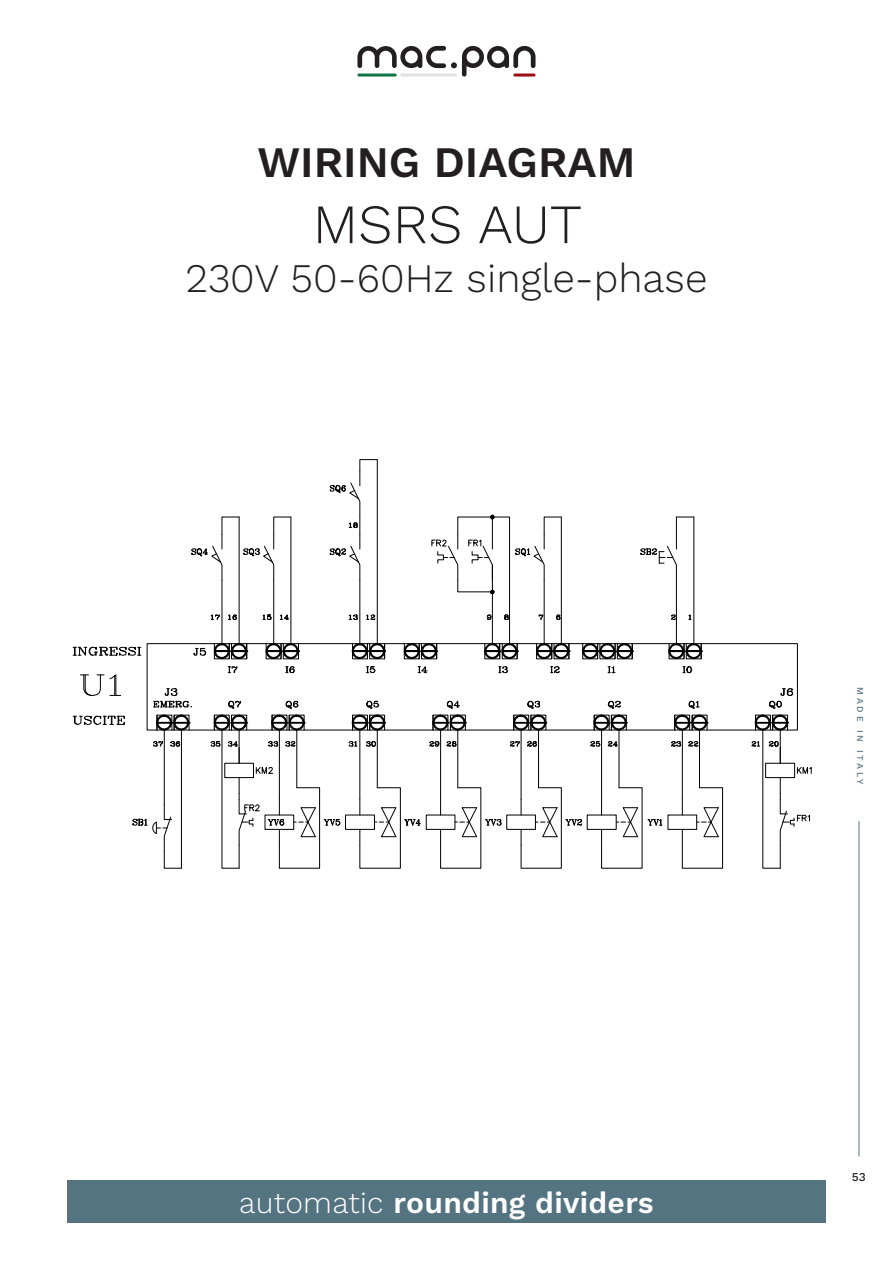
<style>
.page{position:relative;width:893px;height:1263px;background:#fff}
.page>*{position:absolute;margin:0;border:0;box-sizing:border-box;transform-origin:0 0}
.t1{font:300 55.5px "Work Sans";color:#231f20}
.t2{font:600 43.5px "Work Sans";color:#231f20}
.t3{font:300 40.5px "Work Sans";color:#231f20}
.t4{font:600 30px "Work Sans";letter-spacing:.01em;color:#fff}
.t5{font:500 12px "Work Sans";color:#231f20}
.t6{font:500 9px "Work Sans";letter-spacing:.3em;color:#557482}
.s1{font-weight:300}
</style>
<div class="page">
<div style="left:67px;top:1180px;width:759px;height:42px;background:#557482"></div>
<hr style="left:859px;top:821px;width:1px;height:335px;background:#557482">
<svg style="left:266px;top:645px;width:33px;height:14px"></svg>
<svg style="left:352px;top:645px;width:34px;height:14px"></svg>
<div style="left:156px;top:715px;width:16px;height:15px;border:1px solid #000;border-radius:50%"></div>
<svg style="left:157px;top:715px;width:33px;height:13px"></svg>
<svg style="left:594px;top:715px;width:33px;height:13px"></svg>
<svg style="left:513px;top:715px;width:34px;height:13px"></svg>
<svg style="left:433px;top:715px;width:33px;height:13px"></svg>
<svg style="left:674px;top:715px;width:34px;height:13px"></svg>
<svg style="left:191px;top:516px;width:100px;height:65px"></svg>
<svg style="left:132px;top:804px;width:50px;height:65px"></svg>
<div style="left:668px;top:815px;width:29px;height:15px;border:1px solid #000"></div>
<svg style="left:682px;top:787px;width:41px;height:82px"></svg>
<div style="left:587px;top:815px;width:29px;height:15px;border:1px solid #000"></div>
<svg style="left:601px;top:787px;width:61px;height:82px"></svg>
<div style="left:506px;top:815px;width:30px;height:15px;border:1px solid #000"></div>
<svg style="left:520px;top:787px;width:62px;height:82px"></svg>
<div style="left:426px;top:815px;width:29px;height:15px;border:1px solid #000"></div>
<svg style="left:440px;top:787px;width:62px;height:82px"></svg>
<div style="left:147px;top:643px;width:651px;height:87px;border:1px solid #000"></div>
<hr style="left:164px;top:730px;width:1px;height:75px;background:#000">
<hr style="left:181px;top:730px;width:1px;height:138px;background:#000">
<hr style="left:682px;top:730px;width:1px;height:69px;background:#000">
<hr style="left:699px;top:730px;width:1px;height:58px;background:#000">
<hr style="left:601px;top:730px;width:1px;height:69px;background:#000">
<hr style="left:619px;top:730px;width:1px;height:58px;background:#000">
<hr style="left:521px;top:730px;width:1px;height:69px;background:#000">
<hr style="left:538px;top:730px;width:1px;height:58px;background:#000">
<hr style="left:440px;top:730px;width:1px;height:69px;background:#000">
<hr style="left:457px;top:730px;width:1px;height:58px;background:#000">
<hr style="left:676px;top:580px;width:1px;height:64px;background:#000">
<hr style="left:694px;top:517px;width:1px;height:127px;background:#000">
<hr style="left:360px;top:580px;width:1px;height:64px;background:#000">
<hr style="left:377px;top:460px;width:1px;height:184px;background:#000">
<hr style="left:273px;top:580px;width:1px;height:64px;background:#000">
<hr style="left:291px;top:517px;width:1px;height:127px;background:#000">
<hr style="left:222px;top:580px;width:1px;height:64px;background:#000">
<hr style="left:239px;top:517px;width:1px;height:127px;background:#000">
<svg style="left:688px;top:614px;width:3px;height:6px"></svg>
<svg style="left:348px;top:614px;width:10px;height:6px"></svg>
<svg style="left:366px;top:614px;width:10px;height:6px"></svg>
<svg style="left:262px;top:613px;width:27px;height:7px"></svg>
<svg style="left:210px;top:614px;width:10px;height:6px"></svg>
<svg style="left:228px;top:614px;width:9px;height:6px"></svg>
<svg style="left:153px;top:741px;width:10px;height:6px"></svg>
<svg style="left:170px;top:741px;width:10px;height:6px"></svg>
<svg style="left:671px;top:741px;width:10px;height:6px"></svg>
<svg style="left:688px;top:741px;width:11px;height:6px"></svg>
<svg style="left:590px;top:740px;width:28px;height:7px"></svg>
<svg style="left:510px;top:741px;width:10px;height:6px"></svg>
<svg style="left:527px;top:741px;width:10px;height:6px"></svg>
<svg style="left:429px;top:741px;width:10px;height:6px"></svg>
<svg style="left:446px;top:741px;width:11px;height:6px"></svg>
<svg style="left:228px;top:666px;width:10px;height:7px"></svg>
<svg style="left:286px;top:666px;width:9px;height:7px"></svg>
<svg style="left:366px;top:666px;width:10px;height:7px"></svg>
<svg style="left:418px;top:666px;width:10px;height:7px"></svg>
<svg style="left:499px;top:666px;width:9px;height:7px"></svg>
<svg style="left:551px;top:666px;width:9px;height:7px"></svg>
<svg style="left:683px;top:666px;width:9px;height:7px"></svg>
<svg style="left:228px;top:700px;width:13px;height:9px"></svg>
<svg style="left:286px;top:700px;width:12px;height:9px"></svg>
<svg style="left:366px;top:700px;width:14px;height:9px"></svg>
<svg style="left:447px;top:700px;width:13px;height:9px"></svg>
<svg style="left:527px;top:700px;width:13px;height:9px"></svg>
<svg style="left:608px;top:700px;width:13px;height:9px"></svg>
<svg style="left:688px;top:700px;width:11px;height:9px"></svg>
<svg style="left:73px;top:646px;width:68px;height:10px"></svg>
<svg style="left:73px;top:715px;width:52px;height:10px"></svg>
<svg style="left:671px;top:614px;width:5px;height:6px"></svg>
<svg style="left:404px;top:515px;width:166px;height:144px"></svg>
<svg style="left:329px;top:459px;width:49px;height:122px"></svg>
<svg style="left:640px;top:517px;width:54px;height:64px"></svg>
<svg style="left:193px;top:644px;width:55px;height:15px"></svg>
<svg style="left:153px;top:688px;width:39px;height:20px"></svg>
<svg style="left:769px;top:688px;width:24px;height:21px"></svg>
<div style="left:669px;top:643px;width:15px;height:16px;border:1px solid #000"></div>
<div style="left:668px;top:643px;width:16px;height:16px;border:1px solid #000;border-radius:50%"></div>
<div style="left:686px;top:643px;width:15px;height:16px;border:1px solid #000"></div>
<div style="left:686px;top:643px;width:15px;height:16px;border:1px solid #000;border-radius:50%"></div>
<svg style="left:669px;top:644px;width:33px;height:15px"></svg>
<div style="left:617px;top:643px;width:15px;height:16px;border:1px solid #000"></div>
<div style="left:617px;top:643px;width:15px;height:16px;border:1px solid #000;border-radius:50%"></div>
<div style="left:582px;top:643px;width:16px;height:16px;border:1px solid #000"></div>
<div style="left:582px;top:643px;width:16px;height:16px;border:1px solid #000;border-radius:50%"></div>
<div style="left:600px;top:643px;width:15px;height:16px;border:1px solid #000"></div>
<div style="left:600px;top:643px;width:15px;height:16px;border:1px solid #000;border-radius:50%"></div>
<svg style="left:583px;top:644px;width:50px;height:15px"></svg>
<svg style="left:608px;top:666px;width:7px;height:7px"></svg>
<svg style="left:80px;top:674px;width:41px;height:22px"></svg>
<svg style="left:751px;top:715px;width:61px;height:154px"></svg>
<svg style="left:210px;top:715px;width:211px;height:154px"></svg>
<svg style="left:357px;top:46px;width:178px;height:31px"></svg>
<hr style="left:513px;top:74px;width:22px;height:3px;background:#990f13;border-radius:2px">
<hr style="left:400px;top:74px;width:57px;height:3px;background:#e0e1e3;border-radius:2px">
<hr style="left:357px;top:74px;width:40px;height:3px;background:#107546;border-radius:2px">
<h2 class="t2" style="left:257px;top:129px;width:380px">WIRING DIAGRAM</h2>
<h1 class="t1" style="left:313px;top:182px;width:271px">MSRS AUT</h1>
<h3 class="t3" style="left:185px;top:247px;width:524px">230V 50-60Hz single-phase</h3>
<p class="t6" style="left:867px;top:687px;width:98px;rotate:90deg">MADE IN ITALY</p>
<p class="t4" style="left:239px;top:1180px;width:416px"><span class="s1">automatic</span> rounding dividers</p>
<p class="t5" style="left:852px;top:1168px;width:16px">53</p>
</div>
